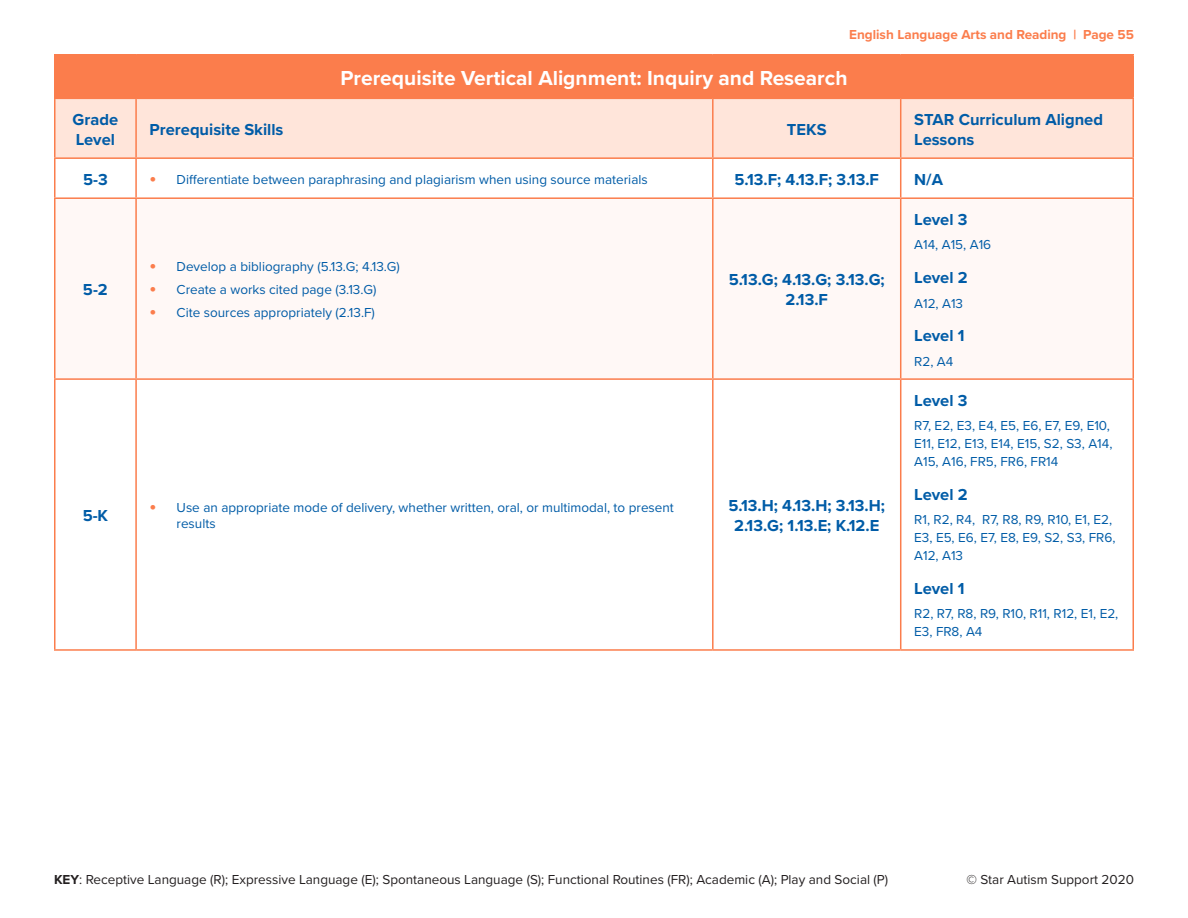
<style>
.page{position:relative;width:1188px;height:918px;background:#fff}
.page>*{position:absolute;margin:0;border:0;box-sizing:border-box;transform-origin:0 0}
.Table_Header{font:700 21px "Proxima Nova";color:#fff}
.Grade_Level_and_TEKS{font:700 16.5px/19.8px "Proxima Nova";color:#005ca7;text-align:center}
.Table_Subheader{font:700 16.5px/19.8px "Proxima Nova";color:#005ca7}
.Aligned_Lessons_-_He{font:700 16.5px "Proxima Nova";color:#005ca7}
.Aligned_Lessons_-_Bo{font:13.5px/18px "Proxima Nova";color:#005ca7}
.t1{font:13.5px "Proxima Nova";color:#231f20}
.t2{font:700 13.5px "Proxima Nova";color:#fb7d4c}
.s1{font-weight:700;font-size:19.5px;color:#fb7d4c}
.s2{font-weight:700}
</style>
<div class="page">
<div style="left:55px;top:55px;width:1078px;height:43px;background:#fb7d4c"></div>
<div style="left:56px;top:99px;width:1076px;height:58px;background:#ffe5da"></div>
<hr style="left:54px;top:99px;width:2px;height:58px;background:#fb7d4c">
<hr style="left:135px;top:99px;width:2px;height:58px;background:#fb7d4c">
<hr style="left:712px;top:99px;width:2px;height:58px;background:#fb7d4c">
<hr style="left:900px;top:99px;width:1px;height:58px;background:#fb7d4c">
<hr style="left:1132px;top:99px;width:2px;height:58px;background:#fb7d4c">
<hr style="left:54px;top:157px;width:82px;height:2px;background:#fb7d4c">
<hr style="left:54px;top:159px;width:2px;height:38px;background:#fb7d4c">
<hr style="left:136px;top:157px;width:577px;height:2px;background:#fb7d4c">
<hr style="left:135px;top:159px;width:2px;height:38px;background:#fb7d4c">
<hr style="left:713px;top:157px;width:188px;height:2px;background:#fb7d4c">
<hr style="left:712px;top:159px;width:2px;height:38px;background:#fb7d4c">
<hr style="left:901px;top:157px;width:233px;height:2px;background:#fb7d4c">
<hr style="left:900px;top:159px;width:1px;height:38px;background:#fb7d4c">
<hr style="left:1132px;top:159px;width:2px;height:38px;background:#fb7d4c">
<hr style="left:54px;top:197px;width:82px;height:2px;background:#fb7d4c">
<hr style="left:54px;top:199px;width:2px;height:179px;background:#fb7d4c">
<hr style="left:136px;top:197px;width:577px;height:2px;background:#fb7d4c">
<hr style="left:135px;top:199px;width:2px;height:179px;background:#fb7d4c">
<hr style="left:713px;top:197px;width:188px;height:2px;background:#fb7d4c">
<hr style="left:712px;top:199px;width:2px;height:179px;background:#fb7d4c">
<hr style="left:901px;top:197px;width:233px;height:2px;background:#fb7d4c">
<hr style="left:900px;top:199px;width:1px;height:179px;background:#fb7d4c">
<hr style="left:1132px;top:199px;width:2px;height:179px;background:#fb7d4c">
<hr style="left:54px;top:378px;width:82px;height:2px;background:#fb7d4c">
<hr style="left:54px;top:380px;width:2px;height:269px;background:#fb7d4c">
<hr style="left:136px;top:378px;width:577px;height:2px;background:#fb7d4c">
<hr style="left:135px;top:380px;width:2px;height:269px;background:#fb7d4c">
<hr style="left:713px;top:378px;width:188px;height:2px;background:#fb7d4c">
<hr style="left:712px;top:380px;width:2px;height:269px;background:#fb7d4c">
<hr style="left:901px;top:378px;width:233px;height:2px;background:#fb7d4c">
<hr style="left:900px;top:380px;width:1px;height:269px;background:#fb7d4c">
<hr style="left:1132px;top:380px;width:2px;height:269px;background:#fb7d4c">
<hr style="left:54px;top:649px;width:82px;height:2px;background:#fb7d4c">
<hr style="left:136px;top:649px;width:577px;height:2px;background:#fb7d4c">
<hr style="left:713px;top:649px;width:188px;height:2px;background:#fb7d4c">
<hr style="left:901px;top:649px;width:233px;height:2px;background:#fb7d4c">
<hr style="left:54px;top:54px;width:82px;height:2px;background:#fb7d4c">
<hr style="left:54px;top:55px;width:2px;height:43px;background:#fb7d4c">
<hr style="left:136px;top:54px;width:577px;height:2px;background:#fb7d4c">
<hr style="left:713px;top:54px;width:188px;height:2px;background:#fb7d4c">
<hr style="left:901px;top:54px;width:233px;height:2px;background:#fb7d4c">
<hr style="left:1132px;top:55px;width:2px;height:43px;background:#fb7d4c">
<hr style="left:54px;top:98px;width:82px;height:1px;background:#fb7d4c">
<hr style="left:136px;top:98px;width:577px;height:1px;background:#fb7d4c">
<hr style="left:713px;top:98px;width:188px;height:1px;background:#fb7d4c">
<hr style="left:901px;top:98px;width:233px;height:1px;background:#fb7d4c">
<p class="t2" style="left:849px;top:24px;width:286px">English Language Arts and Reading | Page 55</p>
<p class="Table_Header" style="left:340px;top:62px;width:509px">Prerequisite Vertical Alignment: Inquiry and Research</p>
<p class="Table_Subheader" style="left:73px;top:109px;width:47px">Grade<br>Level</p>
<p class="Table_Subheader" style="left:150px;top:119px;width:135px">Prerequisite Skills</p>
<p class="Table_Subheader" style="left:787px;top:119px;width:41px">TEKS</p>
<p class="Table_Subheader" style="left:914px;top:109px;width:190px">STAR Curriculum Aligned<br>Lessons</p>
<p class="Grade_Level_and_TEKS" style="left:83px;top:169px;width:26px">5-3</p>
<p class="Aligned_Lessons_-_Bo" style="left:150px;top:169px;width:500px"><span class="s1">•</span> Differentiate between paraphrasing and plagiarism when using source materials</p>
<p class="Grade_Level_and_TEKS" style="left:734px;top:169px;width:146px">5.13.F; 4.13.F; 3.13.F</p>
<p class="Aligned_Lessons_-_He" style="left:914px;top:167px;width:30px">N/A</p>
<p class="Grade_Level_and_TEKS" style="left:83px;top:279px;width:26px">5-2</p>
<p class="Aligned_Lessons_-_Bo" style="left:150px;top:257px;width:252px"><span class="s1">•</span> Develop a bibliography (5.13.G; 4.13.G)</p>
<p class="Aligned_Lessons_-_Bo" style="left:150px;top:280px;width:228px"><span class="s1">•</span> Create a works cited page (3.13.G)</p>
<p class="Aligned_Lessons_-_Bo" style="left:150px;top:303px;width:227px"><span class="s1">•</span> Cite sources appropriately (2.13.F)</p>
<p class="Grade_Level_and_TEKS" style="left:729px;top:270px;width:158px">5.13.G; 4.13.G; 3.13.G;<br>2.13.F</p>
<p class="Grade_Level_and_TEKS" style="left:83px;top:505px;width:27px">5-K</p>
<p class="Aligned_Lessons_-_Bo" style="left:177px;top:499px;width:499px;line-height:16.2px;text-indent:-27px"><span class="s1">•</span> Use an appropriate mode of delivery, whether written, oral, or multimodal, to present results</p>
<p class="Grade_Level_and_TEKS" style="left:728px;top:495px;width:158px">5.13.H; 4.13.H; 3.13.H;<br>2.13.G; 1.13.E; K.12.E</p>
<p class="Aligned_Lessons_-_He" style="left:914px;top:207px;width:55px">Level 3</p>
<p class="Aligned_Lessons_-_Bo" style="left:914px;top:235px;width:79px">A14, A15, A16</p>
<p class="Aligned_Lessons_-_He" style="left:914px;top:265px;width:55px">Level 2</p>
<p class="Aligned_Lessons_-_Bo" style="left:914px;top:293px;width:50px">A12, A13</p>
<p class="Aligned_Lessons_-_He" style="left:914px;top:323px;width:52px">Level 1</p>
<p class="Aligned_Lessons_-_Bo" style="left:914px;top:352px;width:41px">R2, A4</p>
<p class="Aligned_Lessons_-_He" style="left:914px;top:388px;width:55px">Level 3</p>
<p class="Aligned_Lessons_-_Bo" style="left:914px;top:416px;width:200px">R7, E2, E3, E4, E5, E6, E7, E9, E10,<br>E11, E12, E13, E14, E15, S2, S3, A14,<br>A15, A16, FR5, FR6, FR14</p>
<p class="Aligned_Lessons_-_He" style="left:914px;top:482px;width:55px">Level 2</p>
<p class="Aligned_Lessons_-_Bo" style="left:914px;top:510px;width:203px">R1, R2, R4, R7, R8, R9, R10, E1, E2,<br>E3, E5, E6, E7, E8, E9, S2, S3, FR6,<br>A12, A13</p>
<p class="Aligned_Lessons_-_He" style="left:914px;top:576px;width:52px">Level 1</p>
<p class="Aligned_Lessons_-_Bo" style="left:914px;top:604px;width:206px">R2, R7, R8, R9, R10, R11, R12, E1, E2,<br>E3, FR8, A4</p>
<p class="t1" style="left:54px;top:870px;width:836px"><span class="s2">KEY</span>: Receptive Language (R); Expressive Language (E); Spontaneous Language (S); Functional Routines (FR); Academic (A); Play and Social (P)</p>
<p class="t1" style="left:967px;top:870px;width:169px">© Star Autism Support 2020</p>
</div>
